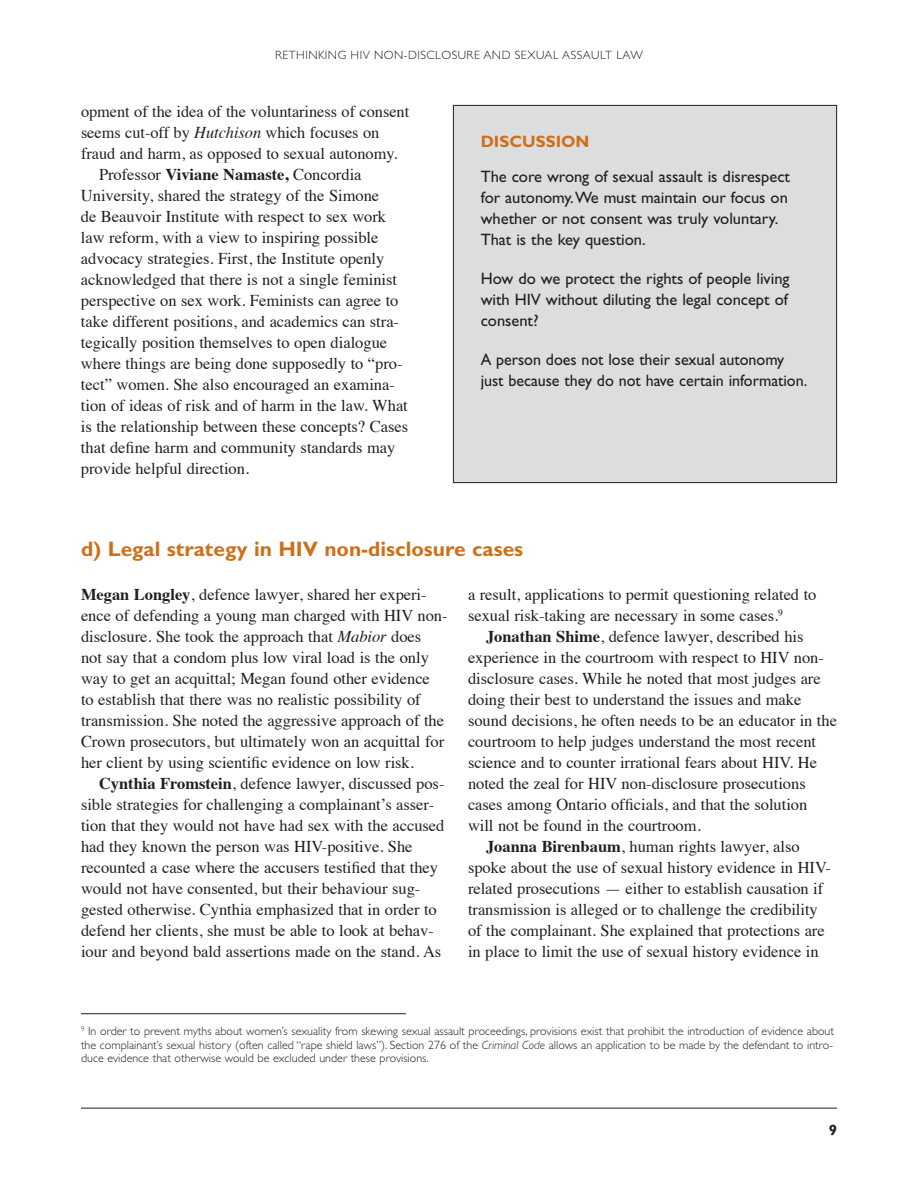
<style>
.page{position:relative;width:918px;height:1188px;background:#fff}
.page>*{position:absolute;margin:0;border:0;box-sizing:border-box;transform-origin:0 0}
.t1{font:700 21px "Gill Sans";color:#ce7018}
.t2{font:16.5px/21px "Times";color:#231f20}
.t3{font:16.5px/21px "Gill Sans";color:#231f20}
.t4{font:700 16.5px "Gill Sans";color:#ce7018}
.t5{font:700 15px "Gill Sans";color:#231f20}
.t6{font:300 12px/13.5px "Gill Sans";color:#231f20;text-align:justify}
.t7{font:300 12px "Gill Sans";letter-spacing:.04em;color:#231f20}
.s1{font-style:italic}
.s2{font-weight:700}
</style>
<div class="page">
<hr style="left:81px;top:1108px;width:756px;height:1px;background:#231f20">
<div style="left:453px;top:105px;width:384px;height:378px;background:#dcdddf"></div>
<div style="left:453px;top:105px;width:384px;height:378px;border:1px solid #231f20"></div>
<hr style="left:81px;top:1013px;width:325px;height:1px;background:#231f20">
<p class="t7" style="left:275px;top:48px;width:365px">Rethinki ng H IV non-disclosure and sexual assault law</p>
<p class="t2" style="left:81px;top:100px;width:330px">opment of the idea of the voluntariness of consent</p>
<p class="t2" style="left:81px;top:121px;width:300px">seems cut-off by <span class="s1">Hutchison</span> which focuses on</p>
<p class="t2" style="left:81px;top:142px;width:318px">fraud and harm, as opposed to sexual autonomy.</p>
<p class="t2" style="left:99px;top:163px;width:264px">Professor <span class="s2">Viviane Namaste,</span> Concordia</p>
<p class="t2" style="left:81px;top:184px;width:300px">University, shared the strategy of the Simone</p>
<p class="t2" style="left:81px;top:205px;width:307px">de Beauvoir Institute with respect to sex work</p>
<p class="t2" style="left:81px;top:226px;width:299px">law reform, with a view to inspiring possible</p>
<p class="t2" style="left:81px;top:247px;width:305px">advocacy strategies. First, the Institute openly</p>
<p class="t2" style="left:81px;top:268px;width:318px">acknowledged that there is not a single feminist</p>
<p class="t2" style="left:81px;top:289px;width:319px">perspective on sex work. Feminists can agree to</p>
<p class="t2" style="left:81px;top:310px;width:320px">take different positions, and academics can stra-</p>
<p class="t2" style="left:81px;top:331px;width:308px">tegically position themselves to open dialogue</p>
<p class="t2" style="left:81px;top:352px;width:323px">where things are being done supposedly to “pro-</p>
<p class="t2" style="left:81px;top:373px;width:316px">tect” women. She also encouraged an examina-</p>
<p class="t2" style="left:81px;top:394px;width:328px">tion of ideas of risk and of harm in the law. What</p>
<p class="t2" style="left:81px;top:415px;width:329px">is the relationship between these concepts? Cases</p>
<p class="t2" style="left:81px;top:436px;width:316px">that define harm and community standards may</p>
<p class="t2" style="left:81px;top:457px;width:170px">provide helpful direction.</p>
<p class="t4" style="left:481px;top:132px;width:110px">Discussion</p>
<p class="t3" style="left:481px;top:166px;width:311px">The core wrong of sexual assault is disrespect for autonomy. We must maintain our focus on whether or not consent was truly voluntary.<br>That is the key question.</p>
<p class="t3" style="left:481px;top:268px;width:310px;text-align:justify">How do we protect the rights of people living with HIV without diluting the legal concept of consent?</p>
<p class="t3" style="left:481px;top:349px;width:328px">A person does not lose their sexual autonomy just because they do not have certain information.</p>
<p class="t1" style="left:81px;top:536px;width:444px">d) Legal strategy in HIV non-disclosure cases</p>
<p class="t2" style="left:81px;top:583px;width:368px"><span class="s2">Megan Longley</span>, defence lawyer, shared her experi&shy;ence of defending a young man charged with HIV non&shy;disclosure. She took the approach that <span class="s1">Mabior</span> does<br>not say that a condom plus low viral load is the only way to get an acquittal; Megan found other evidence<br>to establish that there was no realistic possibility of transmission. She noted the aggressive approach of the Crown prosecutors, but ultimately won an acquittal for her client by using scientific evidence on low risk.</p>
<p class="t2" style="left:81px;top:772px;width:365px;text-indent:18px"><span class="s2">Cynthia Fromstein</span>, defence lawyer, discussed pos&shy;sible strategies for challenging a complainant’s asser&shy;tion that they would not have had sex with the accused had they known the person was HIV-positive. She recounted a case where the accusers testified that they would not have consented, but their behaviour sug&shy;gested otherwise. Cynthia emphasized that in order to defend her clients, she must be able to look at behav&shy;iour and beyond bald assertions made on the stand. As</p>
<p class="t2" style="left:468px;top:583px;width:350px">a result, applications to permit questioning related to sexual risk-taking are necessary in some cases.<sup>9</sup></p>
<p class="t2" style="left:486px;top:625px;width:319px"><span class="s2">Jonathan Shime</span>, defence lawyer, described his</p>
<p class="t2" style="left:468px;top:646px;width:358px">experience in the courtroom with respect to HIV non-</p>
<p class="t2" style="left:468px;top:667px;width:354px">disclosure cases. While he noted that most judges are</p>
<p class="t2" style="left:468px;top:688px;width:335px">doing their best to understand the issues and make</p>
<p class="t2" style="left:468px;top:709px;width:371px">sound decisions, he often needs to be an educator in the</p>
<p class="t2" style="left:468px;top:730px;width:350px">courtroom to help judges understand the most recent</p>
<p class="t2" style="left:468px;top:751px;width:351px">science and to counter irrational fears about HIV. He</p>
<p class="t2" style="left:468px;top:772px;width:339px">noted the zeal for HIV non-disclosure prosecutions</p>
<p class="t2" style="left:468px;top:793px;width:341px">cases among Ontario officials, and that the solution</p>
<p class="t2" style="left:468px;top:814px;width:234px">will not be found in the courtroom.</p>
<p class="t2" style="left:486px;top:835px;width:315px"><span class="s2">Joanna Birenbaum</span>, human rights lawyer, also</p>
<p class="t2" style="left:468px;top:856px;width:364px">spoke about the use of sexual history evidence in HIV-</p>
<p class="t2" style="left:468px;top:877px;width:357px">related prosecutions — either to establish causation if</p>
<p class="t2" style="left:468px;top:898px;width:351px">transmission is alleged or to challenge the credibility</p>
<p class="t2" style="left:468px;top:919px;width:358px">of the complainant. She explained that protections are</p>
<p class="t2" style="left:468px;top:940px;width:352px">in place to limit the use of sexual history evidence in</p>
<p class="t6" style="left:81px;top:1025px;width:755px"><sup>9</sup> In order to prevent myths about women’s sexuality from skewing sexual assault proceedings, provisions exist that prohibit the introduction of evidence about the complainant’s sexual history (often called “rape shield laws”). Section 276 of the <span class="s1">Criminal Code</span> allows an application to be made by the defendant to intro&shy;duce evidence that otherwise would be excluded under these provisions.</p>
<p class="t5" style="left:829px;top:1121px;width:10px">9</p>
</div>
